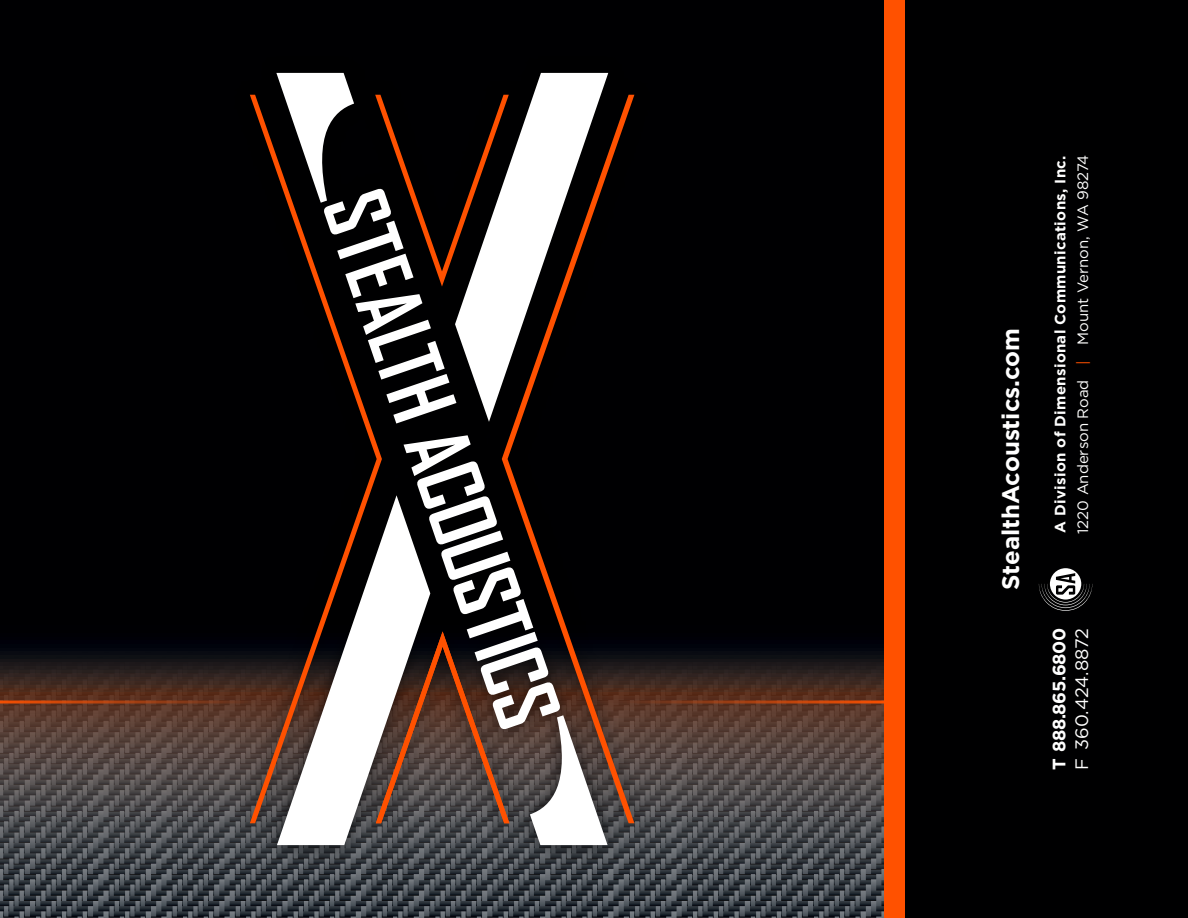
<style>
.page{position:relative;width:1188px;height:918px;background:#000002}
.page>*{position:absolute;margin:0;border:0;box-sizing:border-box;transform-origin:0 0}
.t1{font:700 24px "Gotham";color:#fff}
.t2{font:700 18px "Gotham";letter-spacing:-.02em;color:#fff}
.t3{font:18px "Gotham";color:#fff}
.t4{font:700 15px "Gotham";letter-spacing:.02em;color:#fff}
.t5{font:15px "Gotham";color:#fff}
.s1{color:#ff5100}
</style>
<div class="page">
<img style="left:0;top:651px;width:884px;height:267px">
<svg style="left:0;top:700px;width:884px;height:4px;background:#9a3e15"></svg>
<svg style="left:1039px;top:568px;width:53px;height:43px"></svg>
<div style="left:233px;top:54px;width:418px;height:810px;background:#000001;opacity:.75"></div>
<svg style="left:250px;top:95px;width:132px;height:728px"></svg>
<svg style="left:502px;top:95px;width:132px;height:728px"></svg>
<svg style="left:276px;top:73px;width:233px;height:351px"></svg>
<svg style="left:376px;top:435px;width:232px;height:410px"></svg>
<svg style="left:455px;top:73px;width:153px;height:349px"></svg>
<svg style="left:277px;top:495px;width:153px;height:350px"></svg>
<div style="left:884px;top:0;width:20px;height:918px;background:#ff5100"></div>
<h1 class="t1" style="left:995px;top:590px;width:263px;rotate:-90deg">StealthAcoustics.com</h1>
<p class="t4" style="left:1050px;top:533px;width:379px;rotate:-90deg">A Division of Dimensional Communications, Inc.</p>
<p class="t5" style="left:1073px;top:534px;width:381px;rotate:-90deg">1220 Anderson Road <span class="s1">|</span> Mount Vernon, WA 98274</p>
<p class="t2" style="left:1047px;top:770px;width:143px;rotate:-90deg">T 888.865.6800</p>
<p class="t3" style="left:1070px;top:770px;width:143px;rotate:-90deg">F 360.424.8872</p>
</div>
